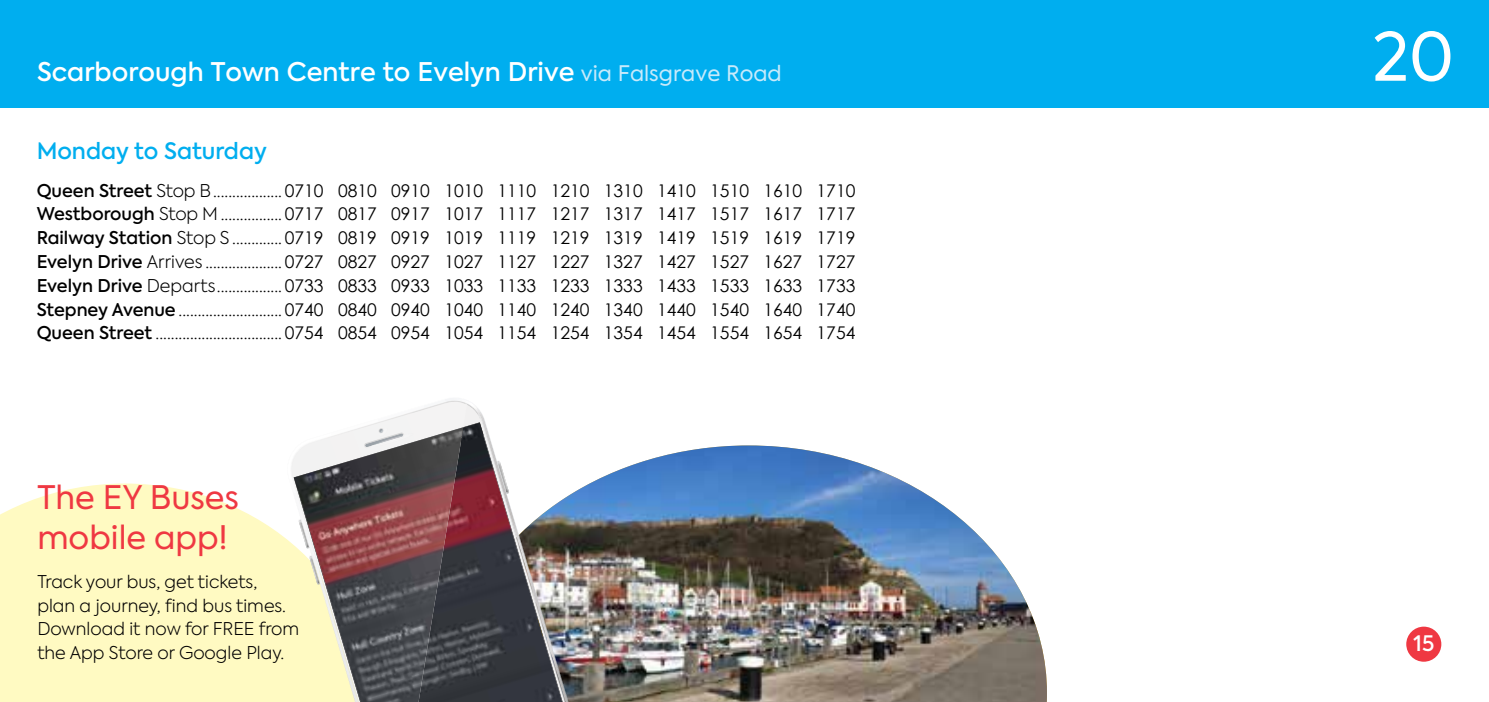
<style>
.page{position:relative;width:1489px;height:702px;background:#fff}
.page>*{position:absolute;margin:0;border:0;box-sizing:border-box;transform-origin:0 0}
.t1{font:66px "Axiforma";color:#fff}
.t2{font:32.25px/40px "Axiforma";color:#ef3842}
.t3{font:500 25.5px "Axiforma";color:#fff}
.t4{font:500 22.5px "Axiforma";color:#00aeef}
.t5{font:500 21.25px "Axiforma";color:#fff}
.t6{font:17.5px/23.8px "Century Gothic";color:#000;text-align:justify}
.t7{font:300 17.5px/23.8px "Axiforma";color:#000}
.s1{font-weight:400;font-size:21.25px;color:#c7eafb}
.s2{font-family:"Axiforma";font-weight:500}
.s3{font-family:"Axiforma";font-weight:300}
</style>
<div class="page">
<img style="left:579px;top:445px;width:467px;height:257px">
<svg style="left:0;top:483px;width:287px;height:219px;background:#fffac6"></svg>
<div style="left:1404px;top:625px;width:38px;height:38px;background:#ef3842;border-radius:50%"></div>
<div style="left:1403px;top:624px;width:40px;height:40px;border:2px solid #fff;border-radius:50%"></div>
<div style="left:0;top:0;width:1488px;height:108px;background:#00aeef"></div>
<img style="left:467px;top:422px;width:54px;height:280px">
<svg style="left:287px;top:398px;width:167px;height:8px"></svg>
<svg style="left:521px;top:489px;width:58px;height:213px"></svg>
<img style="left:527px;top:489px;width:51px;height:213px">
<img style="left:299px;top:400px;width:159px;height:1px">
<img style="left:289px;top:401px;width:178px;height:301px">
<svg style="left:294px;top:423px;width:189px;height:66px"></svg>
<img style="left:294px;top:427px;width:169px;height:275px">
<h3 class="t3" style="left:37px;top:55px;width:746px">Scarborough Town Centre to Evelyn Drive <span class="s1">via Falsgrave Road</span></h3>
<p class="t4" style="left:37px;top:136px;width:232px">Monday to Saturday</p>
<p class="t6" style="left:37px;top:178px;width:820px"><span class="s2">Queen Street</span> <span class="s3">Stop B..................</span> 0710 0810 0910 1010 1110 1210 1310 1410 1510 1610 1710<br><span class="s2">Westborough</span> <span class="s3">Stop M ................</span> 0717 0817 0917 1017 1117 1217 1317 1417 1517 1617 1717<br><span class="s2">Railway Station</span> <span class="s3">Stop S .............</span> 0719 0819 0919 1019 1119 1219 1319 1419 1519 1619 1719<br><span class="s2">Evelyn Drive</span> <span class="s3">Arrives ....................</span> 0727 0827 0927 1027 1127 1227 1327 1427 1527 1627 1727<br><span class="s2">Evelyn Drive</span> <span class="s3">Departs.................</span> 0733 0833 0933 1033 1133 1233 1333 1433 1533 1633 1733<br><span class="s2">Stepney Avenue</span> <span class="s3">...........................</span> 0740 0840 0940 1040 1140 1240 1340 1440 1540 1640 1740<br><span class="s2">Queen Street</span> <span class="s3">.................................</span> 0754 0854 0954 1054 1154 1254 1354 1454 1554 1654 1754</p>
<h2 class="t2" style="left:37px;top:478px;width:203px">The EY Buses mobile app!</h2>
<p class="t7" style="left:37px;top:569px;width:263px">Track your bus, get tickets, plan a journey, find bus times.<br>Download it now for FREE from the App Store or Google Play.</p>
<h1 class="t1" style="left:1372px;top:15px;width:83px">20</h1>
<p class="t5" style="left:1413px;top:629px;width:22px">15</p>
</div>
